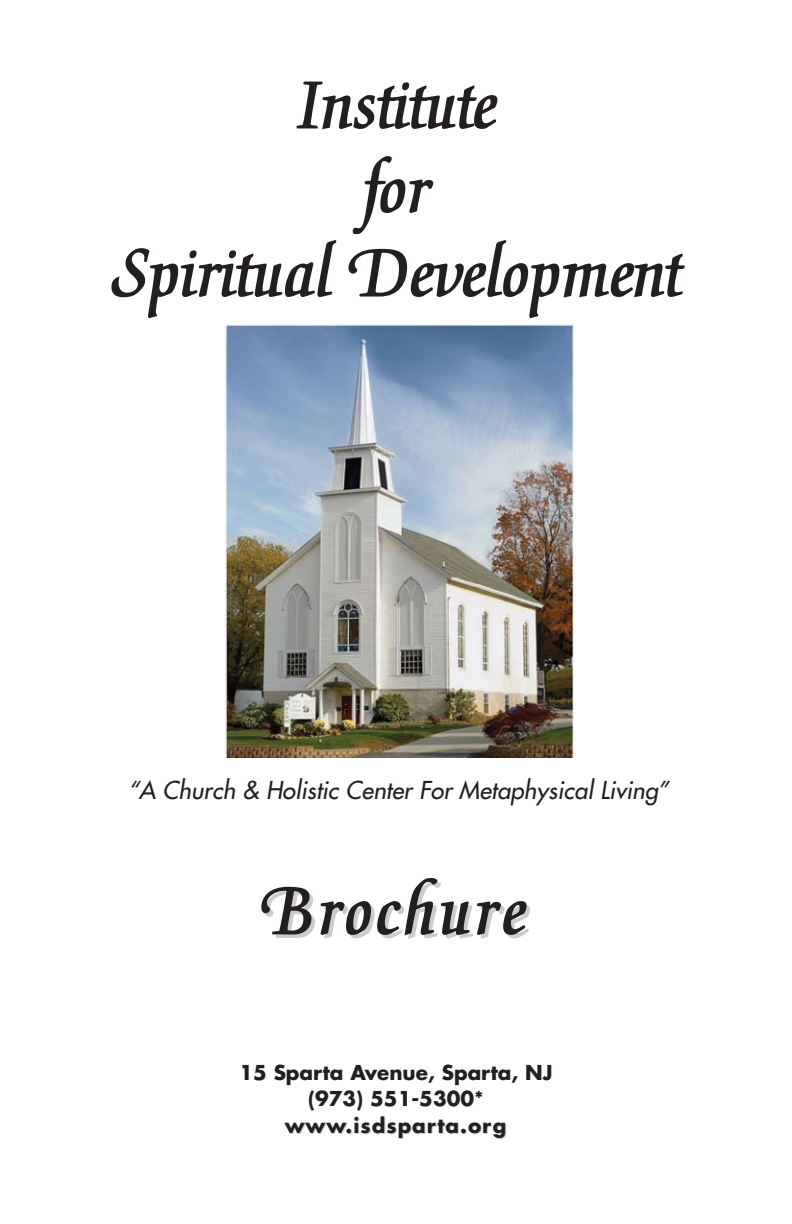
<style>
.page{position:relative;width:792px;height:1224px;background:#fff}
.page>*{position:absolute;margin:0;border:0;box-sizing:border-box;transform-origin:0 0}
.t1{font:72px/84px "Medici Script";color:#231f20;text-align:center}
.t2{font:italic 24px "Futura";letter-spacing:.005em;color:#231f20}
.t3{font:700 20px/26.8px "Futura";color:#231f20;text-align:center}
.s1{color:#ccc}
</style>
<div class="page">
<img style="left:224px;top:324px;width:350px;height:434px">
<h1 class="t1" style="left:112px;top:69px;width:570px">Institute<br>for<br>Spiritual Development</h1>
<p class="t2" style="left:128px;top:778px;width:542px">“A Church &amp; Holistic Center For Metaphysical Living”</p>
<h1 class="t1" style="left:263px;top:875px;width:265px">Brochure</h1>
<p class="t3" style="left:239px;top:1061px;width:315px">15 Sparta Avenue, Sparta, NJ (973) 551-5300* www.<span class="s1">isdsparta.org</span></p>
</div>
